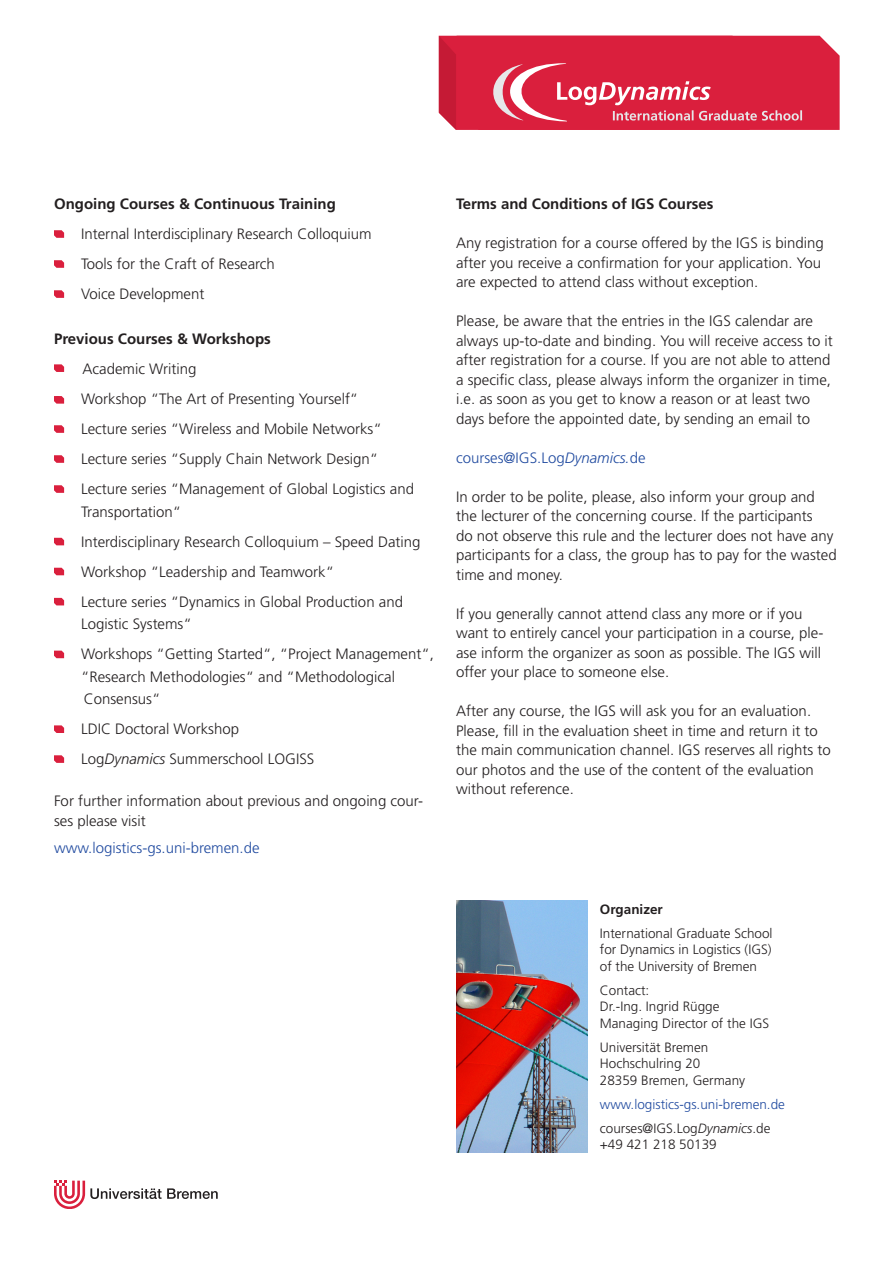
<style>
.page{position:relative;width:893px;height:1263px;background:#fff}
.page>*{position:absolute;margin:0;border:0;box-sizing:border-box;transform-origin:0 0}
.Text{font:300 15px/19.5px "Frutiger LT Std";color:#231f20}
.t1{font:700 15px "Frutiger LT Std";color:#231f20}
.t2{font:300 15px "Frutiger LT Std";color:#214ba0}
.t3{font:300 13.5px "Frutiger LT Std";color:#231f20}
.t4{font:300 13.5px "Frutiger LT Std";color:#214ba0}
.t5{font:700 13.5px "Frutiger LT Std";color:#231f20}
.s1{font-style:italic}
</style>
<div class="page">
<img style="left:456px;top:900px;width:131px;height:252px">
<svg style="left:439px;top:36px;width:401px;height:94px;background:#db314c"></svg>
<svg style="left:54px;top:230px;width:10px;height:8px"></svg>
<svg style="left:54px;top:260px;width:10px;height:8px"></svg>
<svg style="left:54px;top:290px;width:10px;height:8px"></svg>
<svg style="left:54px;top:364px;width:10px;height:8px"></svg>
<svg style="left:54px;top:396px;width:10px;height:8px"></svg>
<svg style="left:54px;top:425px;width:10px;height:8px"></svg>
<svg style="left:54px;top:455px;width:10px;height:8px"></svg>
<svg style="left:54px;top:485px;width:10px;height:8px"></svg>
<svg style="left:54px;top:538px;width:10px;height:7px"></svg>
<svg style="left:54px;top:568px;width:10px;height:7px"></svg>
<svg style="left:54px;top:598px;width:10px;height:7px"></svg>
<svg style="left:54px;top:651px;width:10px;height:7px"></svg>
<svg style="left:54px;top:725px;width:10px;height:8px"></svg>
<svg style="left:54px;top:755px;width:10px;height:8px"></svg>
<svg style="left:54px;top:1181px;width:164px;height:28px"></svg>
<p class="t1" style="left:54px;top:195px;width:283px">Ongoing Courses &amp; Continuous Training</p>
<p class="Text" style="left:54px;top:225px;width:319px">• Internal Interdisciplinary Research Colloquium</p>
<p class="Text" style="left:54px;top:255px;width:222px">• Tools for the Craft of Research</p>
<p class="Text" style="left:54px;top:285px;width:152px">• Voice Development</p>
<p class="t1" style="left:54px;top:330px;width:218px">Previous Courses &amp; Workshops</p>
<p class="Text" style="left:83px;top:360px;width:115px">Academic Writing</p>
<p class="Text" style="left:54px;top:390px;width:306px">• Workshop “The Art of Presenting Yourself“</p>
<p class="Text" style="left:54px;top:420px;width:329px">• Lecture series “Wireless and Mobile Networks“</p>
<p class="Text" style="left:54px;top:450px;width:326px">• Lecture series “Supply Chain Network Design“</p>
<p class="Text" style="left:81px;top:478px;width:335px;line-height:22.5px;text-indent:-27px">• Lecture series “Management of Global Logistics and<br>Transportation“</p>
<p class="Text" style="left:54px;top:532px;width:368px">• Interdisciplinary Research Colloquium – Speed Dating</p>
<p class="Text" style="left:54px;top:562px;width:282px">• Workshop “Leadership and Teamwork“</p>
<p class="Text" style="left:81px;top:591px;width:323px;line-height:22.5px;text-indent:-27px">• Lecture series “Dynamics in Global Production and<br>Logistic Systems“</p>
<p class="Text" style="left:81px;top:643px;width:354px;line-height:22.5px;text-indent:-27px">• Workshops “Getting Started“, “Project Management“, “Research Methodologies“ and “Methodological</p>
<p class="Text" style="left:84px;top:690px;width:78px">Consensus“</p>
<p class="Text" style="left:54px;top:720px;width:187px">• LDIC Doctoral Workshop</p>
<p class="Text" style="left:54px;top:750px;width:262px">• Log<span class="s1">Dynamics</span> Summerschool LOGISS</p>
<p class="Text" style="left:54px;top:792px;width:370px">For further information about previous and ongoing cour&shy;ses please visit</p>
<p class="t2" style="left:54px;top:839px;width:207px">www.logistics-gs.uni-bremen.de</p>
<p class="t1" style="left:456px;top:195px;width:259px">Terms and Conditions of IGS Courses</p>
<p class="Text" style="left:456px;top:234px;width:369px">Any registration for a course offered by the IGS is binding after you receive a confirmation for your application. You are expected to attend class without exception.</p>
<p class="Text" style="left:456px;top:312px;width:378px">Please, be aware that the entries in the IGS calendar are always up-to-date and binding. You will receive access to it after registration for a course. If you are not able to attend a specific class, please always inform the organizer in time, i.e. as soon as you get to know a reason or at least two days before the appointed date, by sending an email to</p>
<p class="t2" style="left:456px;top:449px;width:191px">courses@IGS.Log<span class="s1">Dynamics.</span>de</p>
<p class="Text" style="left:456px;top:487px;width:382px">In order to be polite, please, also inform your group and the lecturer of the concerning course. If the participants<br>do not observe this rule and the lecturer does not have any participants for a class, the group has to pay for the wasted time and money.</p>
<p class="Text" style="left:456px;top:604px;width:369px">If you generally cannot attend class any more or if you want to entirely cancel your participation in a course, ple&shy;ase inform the organizer as soon as possible. The IGS will offer your place to someone else.</p>
<p class="Text" style="left:456px;top:702px;width:376px">After any course, the IGS will ask you for an evaluation.<br>Please, fill in the evaluation sheet in time and return it to the main communication channel. IGS reserves all rights to our photos and the use of the content of the evaluation without reference.</p>
<p class="t5" style="left:600px;top:901px;width:65px">Organizer</p>
<p class="t3" style="left:600px;top:925px;width:174px">International Graduate School</p>
<p class="t3" style="left:600px;top:942px;width:173px">for Dynamics in Logistics (IGS)</p>
<p class="t3" style="left:600px;top:958px;width:159px">of the University of Bremen</p>
<p class="t3" style="left:600px;top:982px;width:51px">Contact:</p>
<p class="t3" style="left:600px;top:999px;width:121px">Dr.-Ing. Ingrid Rügge</p>
<p class="t3" style="left:600px;top:1015px;width:171px">Managing Director of the IGS</p>
<p class="t3" style="left:600px;top:1039px;width:110px">Universität Bremen</p>
<p class="t3" style="left:600px;top:1056px;width:102px">Hochschulring 20</p>
<p class="t3" style="left:600px;top:1072px;width:147px">28359 Bremen, Germany</p>
<p class="t4" style="left:600px;top:1096px;width:187px">www.logistics-gs.uni-bremen.de</p>
<p class="t3" style="left:600px;top:1120px;width:172px">courses@IGS.Log<span class="s1">Dynamics</span>.de</p>
<p class="t3" style="left:600px;top:1137px;width:118px">+49 421 218 50139</p>
</div>
